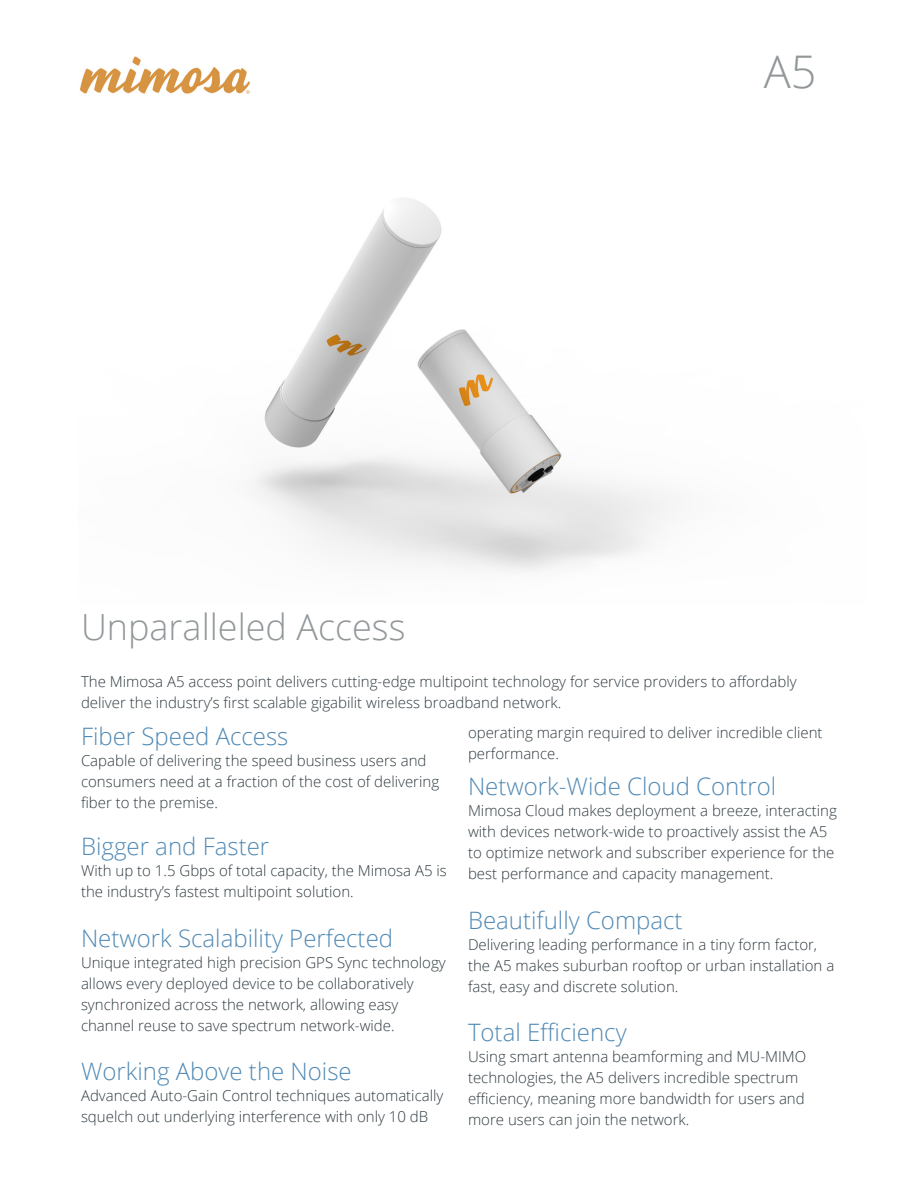
<style>
.page{position:relative;width:918px;height:1188px;background:#fff}
.page>*{position:absolute;margin:0;border:0;box-sizing:border-box;transform-origin:0 0}
.Headers{font:300 45px "Open Sans";color:#929799}
.SubDeckCopy{font:300 36px "Open Sans";color:#929799}
.SubHeader{font:300 24px "Open Sans";color:#5089b4}
.Body{font:300 24px "Open Sans";color:#5089b4}
.Body-2{font:300 15px/21px "Open Sans";color:#2f3b41}
.SubHeader-2{font:300 15px/21px "Open Sans";color:#2f3b41}
</style>
<div class="page">
<img style="left:80px;top:56px;width:170px;height:38px">
<img style="left:254px;top:198px;width:416px;height:374px">
<p class="Headers" style="left:764px;top:41px;width:54px">A5</p>
<p class="SubDeckCopy" style="left:81px;top:602px;width:326px">Unparalleled Access</p>
<p class="Body-2" style="left:81px;top:670px;width:717px">The Mimosa A5 access point delivers cutting-edge multipoint technology for service providers to affordably deliver the industry’s first scalable gigabilit wireless broadband network.</p>
<p class="SubHeader" style="left:81px;top:720px;width:209px">Fiber Speed Access</p>
<p class="SubHeader-2" style="left:81px;top:750px;width:360px">Capable of delivering the speed business users and consumers need at a fraction of the cost of delivering fiber to the premise.</p>
<p class="SubHeader" style="left:81px;top:830px;width:190px">Bigger and Faster</p>
<p class="SubHeader-2" style="left:81px;top:860px;width:367px">With up to 1.5 Gbps of total capacity, the Mimosa A5 is the industry’s fastest multipoint solution.</p>
<p class="SubHeader" style="left:81px;top:922px;width:314px">Network Scalability Perfected</p>
<p class="SubHeader-2" style="left:81px;top:951px;width:366px">Unique integrated high precision GPS Sync technology allows every deployed device to be collaboratively synchronized across the network, allowing easy channel reuse to save spectrum network-wide.</p>
<p class="SubHeader" style="left:81px;top:1055px;width:272px">Working Above the Noise</p>
<p class="SubHeader-2" style="left:81px;top:1085px;width:364px">Advanced Auto-Gain Control techniques automatically squelch out underlying interference with only 10 dB</p>
<p class="SubHeader-2" style="left:468px;top:722px;width:356px">operating margin required to deliver incredible client performance.</p>
<p class="Body" style="left:468px;top:770px;width:310px">Network-Wide Cloud Control</p>
<p class="Body-2" style="left:468px;top:799px;width:371px">Mimosa Cloud makes deployment a breeze, interacting with devices network-wide to proactively assist the A5 to optimize network and subscriber experience for the best performance and capacity management.</p>
<p class="Body" style="left:468px;top:903px;width:216px">Beautifully Compact</p>
<p class="Body-2" style="left:468px;top:933px;width:368px">Delivering leading performance in a tiny form factor, the A5 makes suburban rooftop or urban installation a fast, easy and discrete solution.</p>
<p class="Body" style="left:468px;top:1016px;width:160px">Total Efficiency</p>
<p class="Body-2" style="left:468px;top:1046px;width:340px">Using smart antenna beamforming and MU-MIMO technologies, the A5 delivers incredible spectrum efficiency, meaning more bandwidth for users and more users can join the network.</p>
</div>
